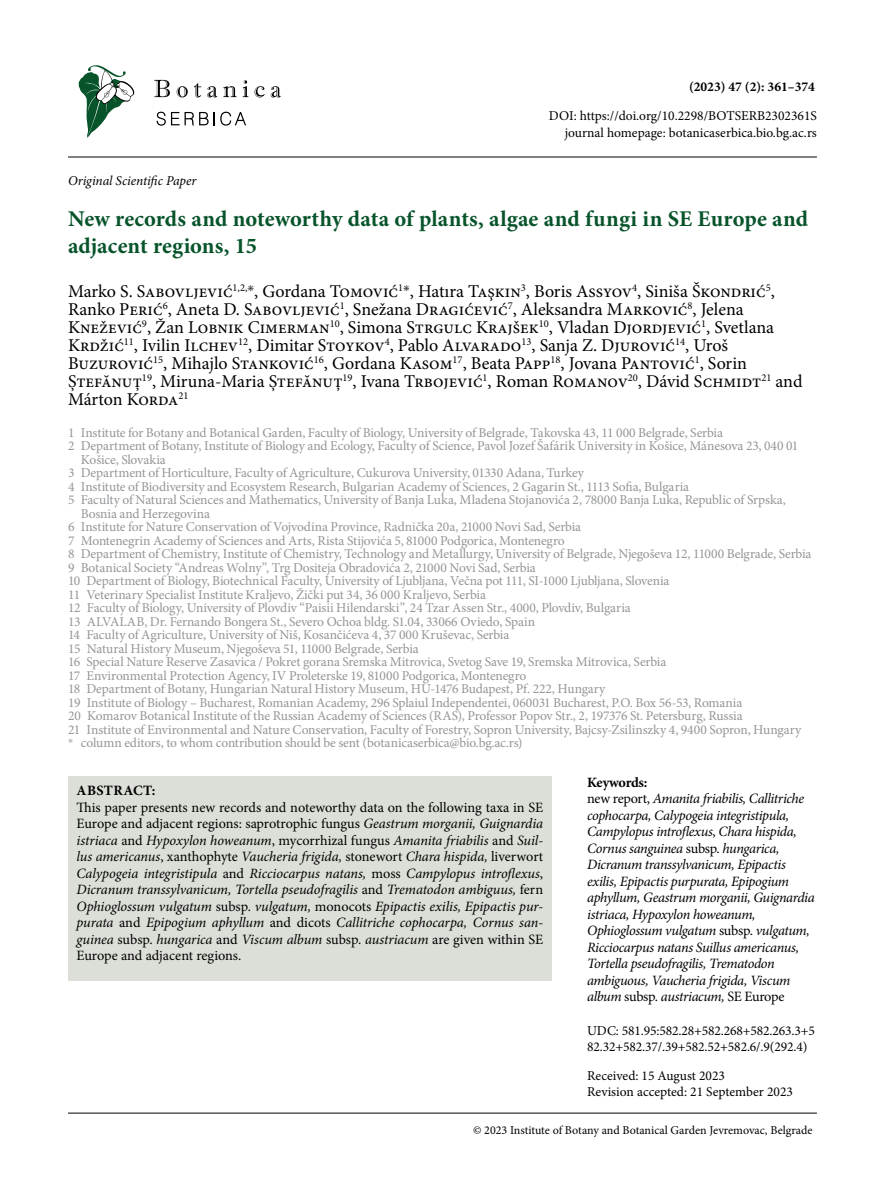
<style>
.page{position:relative;width:885px;height:1191px;background:#fff}
.page>*{position:absolute;margin:0;border:0;box-sizing:border-box;transform-origin:0 0}
.t1{font:700 22.5px/27px "Minion Pro";letter-spacing:.005em;color:#07542b}
.t2{font:18px/18px "Minion Pro";color:#000}
.t3{font:italic 14.25px/16.5px "Minion Pro";letter-spacing:-.025em;color:#000;text-align:justify}
.t4{font:700 14.25px "Minion Pro";letter-spacing:.025em;color:#000}
.t5{font:13.5px "Minion Pro";letter-spacing:-.02em;color:#939598}
.t6{font:13.5px/16.5px "Minion Pro";letter-spacing:-.01em;color:#000}
.t7{font:italic 13.5px "Minion Pro";letter-spacing:-.005em;color:#000}
.t8{font:700 13.5px "Minion Pro";color:#000}
.t9{font:12px "Minion Pro";color:#000}
.s1{font-style:normal}
.s2{font-weight:700;font-style:normal}
</style>
<div class="page">
<hr style="left:68px;top:157px;width:748px;height:1px;background:#000">
<hr style="left:68px;top:1112px;width:748px;height:1px;background:#000">
<svg style="left:78px;top:65px;width:56px;height:73px"></svg>
<svg style="left:156px;top:112px;width:52px;height:14px"></svg>
<svg style="left:214px;top:112px;width:32px;height:14px"></svg>
<svg style="left:154px;top:80px;width:16px;height:17px"></svg>
<svg style="left:177px;top:86px;width:11px;height:11px"></svg>
<svg style="left:194px;top:83px;width:7px;height:14px"></svg>
<svg style="left:207px;top:86px;width:10px;height:11px"></svg>
<svg style="left:223px;top:86px;width:13px;height:11px"></svg>
<svg style="left:243px;top:80px;width:5px;height:17px"></svg>
<svg style="left:254px;top:86px;width:11px;height:11px"></svg>
<svg style="left:271px;top:86px;width:10px;height:11px"></svg>
<div style="left:68px;top:776px;width:483px;height:204px;background:#dcdfd8"></div>
<p class="t7" style="left:68px;top:172px;width:130px">Original Scientific Paper</p>
<p class="t8" style="left:689px;top:78px;width:127px">(2023) 47 (2): 361–374</p>
<p class="t6" style="left:549px;top:108px;width:269px;text-align:right">DOI: https://doi.org/10.2298/BOTSERB2302361S journal homepage: botanicaserbica.bio.bg.ac.rs</p>
<h1 class="t1" style="left:68px;top:205px;width:741px">New records and noteworthy data of plants, algae and fungi in SE Europe and adjacent regions, 15</h1>
<p class="t2" style="left:68px;top:282px;width:736px">Marko S. Sabovljević<sup>1,2,✳</sup>, Gordana Tomović<sup>1✳</sup>, Hatıra Taşkın<sup>3</sup>, Boris Assyov<sup>4</sup>, Siniša Škondrić<sup>5</sup>, Ranko Perić<sup>6</sup>, Aneta D. Sabovljević<sup>1</sup>, Snežana Dragićević<sup>7</sup>, Aleksandra Marković<sup>8</sup>, Jelena Knežević<sup>9</sup>, Žan Lobnik Cimerman<sup>10</sup>, Simona Strgulc Krajšek<sup>10</sup>, Vladan Djordjević<sup>1</sup>, Svetlana Krdžić<sup>11</sup>, Ivilin Ilchev<sup>12</sup>, Dimitar Stoykov<sup>4</sup>, Pablo Alvarado<sup>13</sup>, Sanja Z. Djurović<sup>14</sup>, Uroš Buzurović<sup>15</sup>, Mihajlo Stanković<sup>16</sup>, Gordana Kasom<sup>17</sup>, Beata Papp<sup>18</sup>, Jovana Pantović<sup>1</sup>, Sorin Ștefănuț<sup>19</sup>, Miruna-Maria Ștefănuț<sup>19</sup>, Ivana Trbojević<sup>1</sup>, Roman Romanov<sup>20</sup>, Dávid Schmidt<sup>21</sup> and Márton Korda<sup>21</sup></p>
<p class="t5" style="left:68px;top:423px;width:656px">1 Institute for Botany and Botanical Garden, Faculty of Biology, University of Belgrade, Takovska 43, 11 000 Belgrade, Serbia</p>
<p class="t5" style="left:68px;top:437px;width:731px">2 Department of Botany, Institute of Biology and Ecology, Faculty of Science, Pavol Jozef Šafárik University in Košice, Mánesova 23, 040 01</p>
<p class="t5" style="left:81px;top:450px;width:86px">Košice, Slovakia</p>
<p class="t5" style="left:68px;top:464px;width:517px">3 Department of Horticulture, Faculty of Agriculture, Cukurova University, 01330 Adana, Turkey</p>
<p class="t5" style="left:68px;top:477px;width:622px">4 Institute of Biodiversity and Ecosystem Research, Bulgarian Academy of Sciences, 2 Gagarin St., 1113 Sofia, Bulgaria</p>
<p class="t5" style="left:68px;top:491px;width:719px">5 Faculty of Natural Sciences and Mathematics, University of Banja Luka, Mladena Stojanovića 2, 78000 Banja Luka, Republic of Srpska,</p>
<p class="t5" style="left:81px;top:504px;width:131px">Bosnia and Herzegovina</p>
<p class="t5" style="left:68px;top:518px;width:514px">6 Institute for Nature Conservation of Vojvodina Province, Radnička 20a, 21000 Novi Sad, Serbia</p>
<p class="t5" style="left:68px;top:531px;width:498px">7 Montenegrin Academy of Sciences and Arts, Rista Stijovića 5, 81000 Podgorica, Montenegro</p>
<p class="t5" style="left:68px;top:545px;width:745px">8 Department of Chemistry, Institute of Chemistry, Technology and Metallurgy, University of Belgrade, Njegoševa 12, 11000 Belgrade, Serbia</p>
<p class="t5" style="left:68px;top:558px;width:469px">9 Botanical Society “Andreas Wolny”, Trg Dositeja Obradovića 2, 21000 Novi Sad, Serbia</p>
<p class="t5" style="left:68px;top:572px;width:603px">10 Department of Biology, Biotechnical Faculty, University of Ljubljana, Večna pot 111, SI-1000 Ljubljana, Slovenia</p>
<p class="t5" style="left:68px;top:585px;width:419px">11 Veterinary Specialist Institute Kraljevo, Žički put 34, 36 000 Kraljevo, Serbia</p>
<p class="t5" style="left:68px;top:599px;width:564px">12 Faculty of Biology, University of Plovdiv “Paisii Hilendarski”, 24 Tzar Assen Str., 4000, Plovdiv, Bulgaria</p>
<p class="t5" style="left:68px;top:612px;width:468px">13 ALVALAB, Dr. Fernando Bongera St., Severo Ochoa bldg. S1.04, 33066 Oviedo, Spain</p>
<p class="t5" style="left:68px;top:626px;width:442px">14 Faculty of Agriculture, University of Niš, Kosančićeva 4, 37 000 Kruševac, Serbia</p>
<p class="t5" style="left:68px;top:639px;width:352px">15 Natural History Museum, Njegoševa 51, 11000 Belgrade, Serbia</p>
<p class="t5" style="left:68px;top:653px;width:599px">16 Special Nature Reserve Zasavica / Pokret gorana Sremska Mitrovica, Svetog Save 19, Sremska Mitrovica, Serbia</p>
<p class="t5" style="left:68px;top:666px;width:459px">17 Environmental Protection Agency, IV Proleterske 19, 81000 Podgorica, Montenegro</p>
<p class="t5" style="left:68px;top:680px;width:539px">18 Department of Botany, Hungarian Natural History Museum, HU-1476 Budapest, Pf. 222, Hungary</p>
<p class="t5" style="left:68px;top:693px;width:675px">19 Institute of Biology – Bucharest, Romanian Academy, 296 Splaiul Independentei, 060031 Bucharest, P.O. Box 56-53, Romania</p>
<p class="t5" style="left:68px;top:707px;width:676px">20 Komarov Botanical Institute of the Russian Academy of Sciences (RAS), Professor Popov Str., 2, 197376 St. Petersburg, Russia</p>
<p class="t5" style="left:68px;top:720px;width:734px">21 Institute of Environmental and Nature Conservation, Faculty of Forestry, Sopron University, Bajcsy-Zsilinszky 4, 9400 Sopron, Hungary</p>
<p class="t5" style="left:68px;top:734px;width:456px"><sup>✳</sup> column editors, to whom contribution should be sent (botanicaserbica@bio.bg.ac.rs)</p>
<p class="t4" style="left:77px;top:780px;width:80px">ABSTRACT:</p>
<p class="t3" style="left:76px;top:799px;width:468px"><span class="s1">This paper presents new records and noteworthy data on the following taxa in SE Europe and adjacent regions: saprotrophic fungus</span> Geastrum morganii, Guignardia istriaca <span class="s1">and</span> Hypoxylon howeanum<span class="s1">, mycorrhizal fungus</span> Amanita friabilis <span class="s1">and</span> Suil&shy;lus americanus<span class="s1">, xanthophyte</span> Vaucheria frigida, <span class="s1">stonewort</span> Chara hispida, <span class="s1">liverwort </span>Calypogeia integristipula <span class="s1">and</span> Ricciocarpus natans, <span class="s1">moss</span> Campylopus introflexus<span class="s1">, </span>Dicranum transsylvanicum, Tortella pseudofragilis <span class="s1">and</span> Trematodon ambiguus, <span class="s1">fern </span>Ophioglossum vulgatum <span class="s1">subsp.</span> vulgatum, <span class="s1">monocots</span> Epipactis exilis, Epipactis pur&shy;purata <span class="s1">and</span> Epipogium aphyllum <span class="s1">and dicots</span> Callitriche cophocarpa, Cornus san&shy;guinea <span class="s1">subsp.</span> hungarica <span class="s1">and</span> Viscum album <span class="s1">subsp.</span> austriacum <span class="s1">are given within SE Europe and adjacent regions.</span></p>
<p class="t3" style="left:587px;top:774px;width:229px;text-align:left"><span class="s2">Keywords:<br></span><span class="s1">new report,</span> Amanita friabilis, Callitriche cophocarpa, Calypogeia integristipula, Campylopus introflexus<span class="s1">,</span> Chara hispida, Cornus sanguinea <span class="s1">subsp.</span> hungarica, Dicranum transsylvanicum, Epipactis exilis, Epipactis purpurata, Epipogium aphyllum, Geastrum morganii, Guignardia istriaca, Hypoxylon howeanum, Ophioglossum vulgatum <span class="s1">subsp.</span> vulgatum, Ricciocarpus natans Suillus americanus, Tortella pseudofragilis, Trematodon ambiguous, Vaucheria frigida, Viscum album <span class="s1">subsp.</span> austriacum, <span class="s1">SE Europe</span></p>
<p class="t6" style="left:587px;top:1022px;width:229px">UDC: 581.95:582.28+582.268+582.263.3+5<br>82.32+582.37/.39+582.52+582.6/.9(292.4)</p>
<p class="t6" style="left:587px;top:1067px;width:207px">Received: 15 August 2023<br>Revision accepted: 21 September 2023</p>
<p class="t9" style="left:473px;top:1121px;width:341px">© 2023 Institute of Botany and Botanical Garden Jevremovac, Belgrade</p>
</div>
